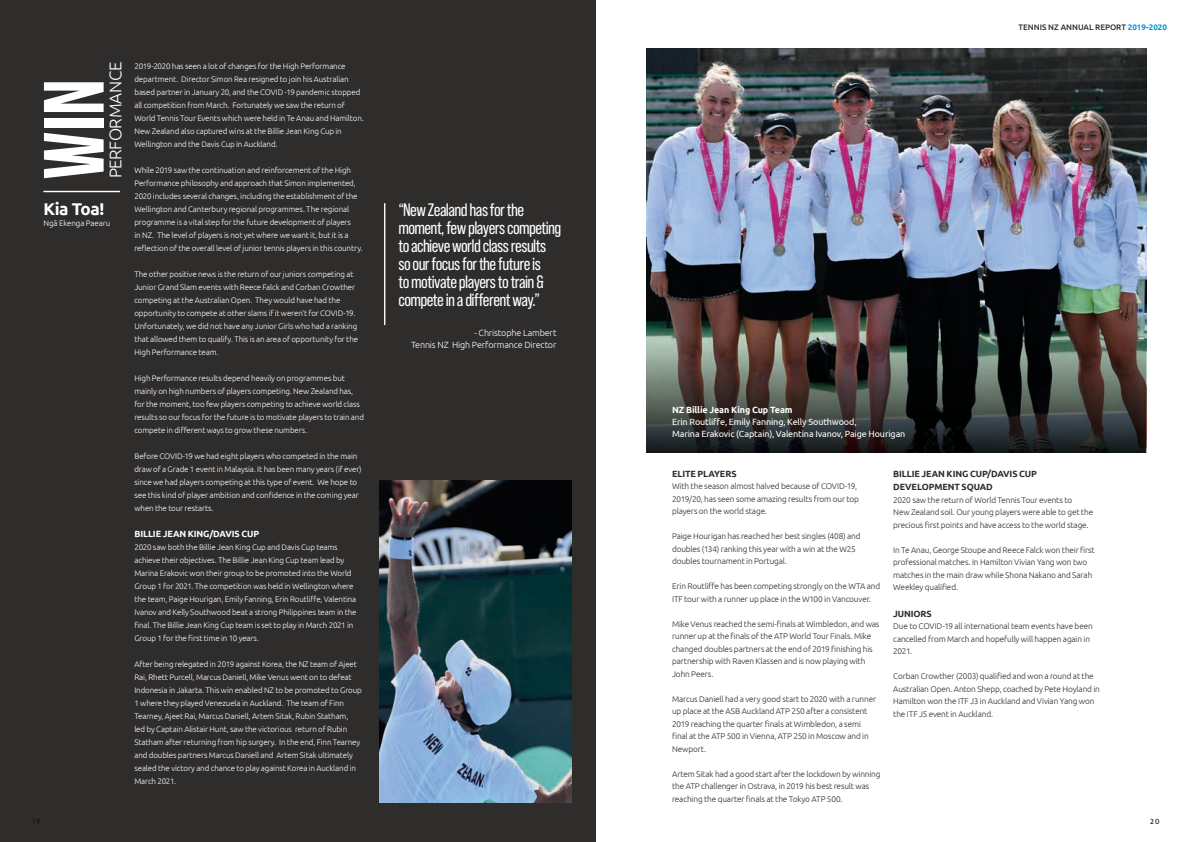
<style>
.page{position:relative;width:1191px;height:842px;background:#fff}
.page>*{position:absolute;margin:0;border:0;box-sizing:border-box;transform-origin:0 0}
.t1{font:18px/18px "Bebas Neue Pro";letter-spacing:-.03em;color:#fff}
.t2{font:300 17px "Ubuntu";letter-spacing:-.025em;color:#fff}
.t3{font:700 17px "Ubuntu";letter-spacing:-.025em;color:#fff}
.t4{font:9px/12px "Ubuntu";letter-spacing:-.015em;color:#fff}
.t5{font:700 9px/13.2px "Ubuntu";letter-spacing:-.01em;color:#2f2d2c}
.t6{font:300 9px/12px "Ubuntu";letter-spacing:-.015em;color:#fff;text-align:right}
.t7{font:700 9px "Ubuntu";letter-spacing:-.01em;color:#fff}
.t8{font:300 8.2px/12.5px "Ubuntu";letter-spacing:-.015em;color:#2f2d2c}
.t9{font:300 8px/13px "Ubuntu";letter-spacing:-.015em;color:#fff}
.t10{font:500 8px "Ubuntu";color:#2f2d2c}
.t11{font:500 8px "Agenda";color:#13120e}
.s1{font-weight:700;color:#0097dd}
</style>
<div class="page">
<img style="left:646px;top:49px;width:500px;height:285px">
<div style="left:0;top:0;width:595px;height:842px;background:#2f2d2c"></div>
<img style="left:380px;top:481px;width:191px;height:322px">
<hr style="left:384px;top:203px;width:1px;height:122px;background:#fff8ec">
<svg style="left:44px;top:133px;width:60px;height:45px"></svg>
<div style="left:44px;top:119px;width:60px;height:9px;background:#fff"></div>
<svg style="left:44px;top:82px;width:60px;height:30px"></svg>
<svg style="left:646px;top:334px;width:500px;height:119px;background:#3b3935"></svg>
<hr style="left:43px;top:191px;width:77px;height:1px;background:#fff">
<h2 class="t2" style="left:105px;top:178px;width:118px;rotate:-90deg">PERFORMANCE</h2>
<h2 class="t3" style="left:43px;top:198px;width:62px">Kia Toa!</h2>
<p class="t9" style="left:43px;top:216px;width:68px">Ngā Ekenga Paearu</p>
<p class="t9" style="left:134px;top:59px;width:231px">2019-2020 has seen a lot of changes for the High Performance department. Director Simon Rea resigned to join his Australian based partner in January 20, and the COVID -19 pandemic stopped all competition from March. Fortunately we saw the return of World Tennis Tour Events which were held in Te Anau and Hamilton.<br>New Zealand also captured wins at the Billie Jean King Cup in Wellington and the Davis Cup in Auckland.</p>
<p class="t9" style="left:134px;top:163px;width:230px">While 2019 saw the continuation and reinforcement of the High Performance philosophy and approach that Simon implemented, 2020 includes several changes, including the establishment of the Wellington and Canterbury regional programmes. The regional programme is a vital step for the future development of players<br>in NZ. The level of players is not yet where we want it, but it is a reflection of the overall level of junior tennis players in this country.</p>
<p class="t9" style="left:134px;top:267px;width:225px">The other positive news is the return of our juniors competing at Junior Grand Slam events with Reece Falck and Corban Crowther competing at the Australian Open. They would have had the opportunity to compete at other slams if it weren’t for COVID-19.<br>Unfortunately, we did not have any Junior Girls who had a ranking that allowed them to qualify. This is an area of opportunity for the High Performance team.</p>
<p class="t9" style="left:134px;top:371px;width:231px">High Performance results depend heavily on programmes but mainly on high numbers of players competing. New Zealand has, for the moment, too few players competing to achieve world class results so our focus for the future is to motivate players to train and compete in different ways to grow these numbers.</p>
<p class="t9" style="left:134px;top:449px;width:229px">Before COVID-19 we had eight players who competed in the main draw of a Grade 1 event in Malaysia. It has been many years (if ever) since we had players competing at this type of event. We hope to see this kind of player ambition and confidence in the coming year when the tour restarts.</p>
<p class="t7" style="left:134px;top:528px;width:126px">BILLIE JEAN KING/DAVIS CUP</p>
<p class="t9" style="left:134px;top:540px;width:224px">2020 saw both the Billie Jean King Cup and Davis Cup teams achieve their objectives. The Billie Jean King Cup team lead by Marina Erakovic won their group to be promoted into the World Group 1 for 2021. The competition was held in Wellington where the team, Paige Hourigan, Emily Fanning, Erin Routliffe, Valentina Ivanov and Kelly Southwood beat a strong Philippines team in the final. The Billie Jean King Cup team is set to play in March 2021 in Group 1 for the first time in 10 years.</p>
<p class="t9" style="left:134px;top:657px;width:229px">After being relegated in 2019 against Korea, the NZ team of Ajeet Rai, Rhett Purcell, Marcus Daniell, Mike Venus went on to defeat Indonesia in Jakarta. This win enabled NZ to be promoted to Group 1 where they played Venezuela in Auckland. The team of Finn Tearney, Ajeet Rai, Marcus Daniell, Artem Sitak, Rubin Statham,<br>led by Captain Alistair Hunt, saw the victorious return of Rubin Statham after returning from hip surgery. In the end, Finn Tearney and doubles partners Marcus Daniell and Artem Sitak ultimately sealed the victory and chance to play against Korea in Auckland in March 2021.</p>
<h1 class="t1" style="left:398px;top:200px;width:165px">“New Zealand has for the moment, few players competing to achieve world class results so our focus for the future is<br>to motivate players to train &amp; compete in a different way.”</h1>
<p class="t6" style="left:411px;top:327px;width:147px">- Christophe Lambert<br>Tennis NZ High Performance Director</p>
<p class="t10" style="left:1018px;top:22px;width:150px">TENNIS NZ ANNUAL REPORT <span class="s1">2019-2020</span></p>
<p class="t7" style="left:672px;top:405px;width:122px">NZ Billie Jean King Cup Team</p>
<p class="t4" style="left:672px;top:416px;width:235px">Erin Routliffe, Emily Fanning, Kelly Southwood,<br>Marina Erakovic (Captain), Valentina Ivanov, Paige Hourigan</p>
<p class="t5" style="left:672px;top:467px;width:66px">ELITE PLAYERS</p>
<p class="t8" style="left:672px;top:480px;width:188px">With the season almost halved because of COVID-19,<br>2019/20, has seen some amazing results from our top players on the world stage.</p>
<p class="t8" style="left:672px;top:530px;width:190px">Paige Hourigan has reached her best singles (408) and doubles (134) ranking this year with a win at the W25 doubles tournament in Portugal.</p>
<p class="t8" style="left:672px;top:580px;width:210px">Erin Routliffe has been competing strongly on the WTA and<br>ITF tour with a runner up place in the W100 in Vancouver.</p>
<p class="t8" style="left:672px;top:617px;width:209px">Mike Venus reached the semi-finals at Wimbledon, and was runner up at the finals of the ATP World Tour Finals. Mike changed doubles partners at the end of 2019 finishing his partnership with Raven Klassen and is now playing with John Peers.</p>
<p class="t8" style="left:672px;top:692px;width:205px">Marcus Daniell had a very good start to 2020 with a runner up place at the ASB Auckland ATP 250 after a consistent 2019 reaching the quarter finals at Wimbledon, a semi final at the ATP 500 in Vienna, ATP 250 in Moscow and in Newport.</p>
<p class="t8" style="left:672px;top:767px;width:210px">Artem Sitak had a good start after the lockdown by winning the ATP challenger in Ostrava, in 2019 his best result was reaching the quarter finals at the Tokyo ATP 500.</p>
<p class="t5" style="left:893px;top:467px;width:145px">BILLIE JEAN KING CUP/DAVIS CUP<br>DEVELOPMENT SQUAD</p>
<p class="t8" style="left:893px;top:493px;width:201px">2020 saw the return of World Tennis Tour events to<br>New Zealand soil. Our young players were able to get the precious first points and have access to the world stage.</p>
<p class="t8" style="left:893px;top:543px;width:203px">In Te Anau, George Stoupe and Reece Falck won their first professional matches. In Hamilton Vivian Yang won two matches in the main draw while Shona Nakano and Sarah Weekley qualified.</p>
<p class="t5" style="left:893px;top:607px;width:40px">JUNIORS</p>
<p class="t8" style="left:893px;top:620px;width:201px">Due to COVID-19 all international team events have been cancelled from March and hopefully will happen again in<br>2021.</p>
<p class="t8" style="left:893px;top:670px;width:208px">Corban Crowther (2003) qualified and won a round at the Australian Open. Anton Shepp, coached by Pete Hoyland in Hamilton won the ITF J3 in Auckland and Vivian Yang won the ITF J5 event in Auckland.</p>
<p class="t11" style="left:32px;top:816px;width:9px">19</p>
<p class="t11" style="left:1150px;top:816px;width:11px">20</p>
</div>
